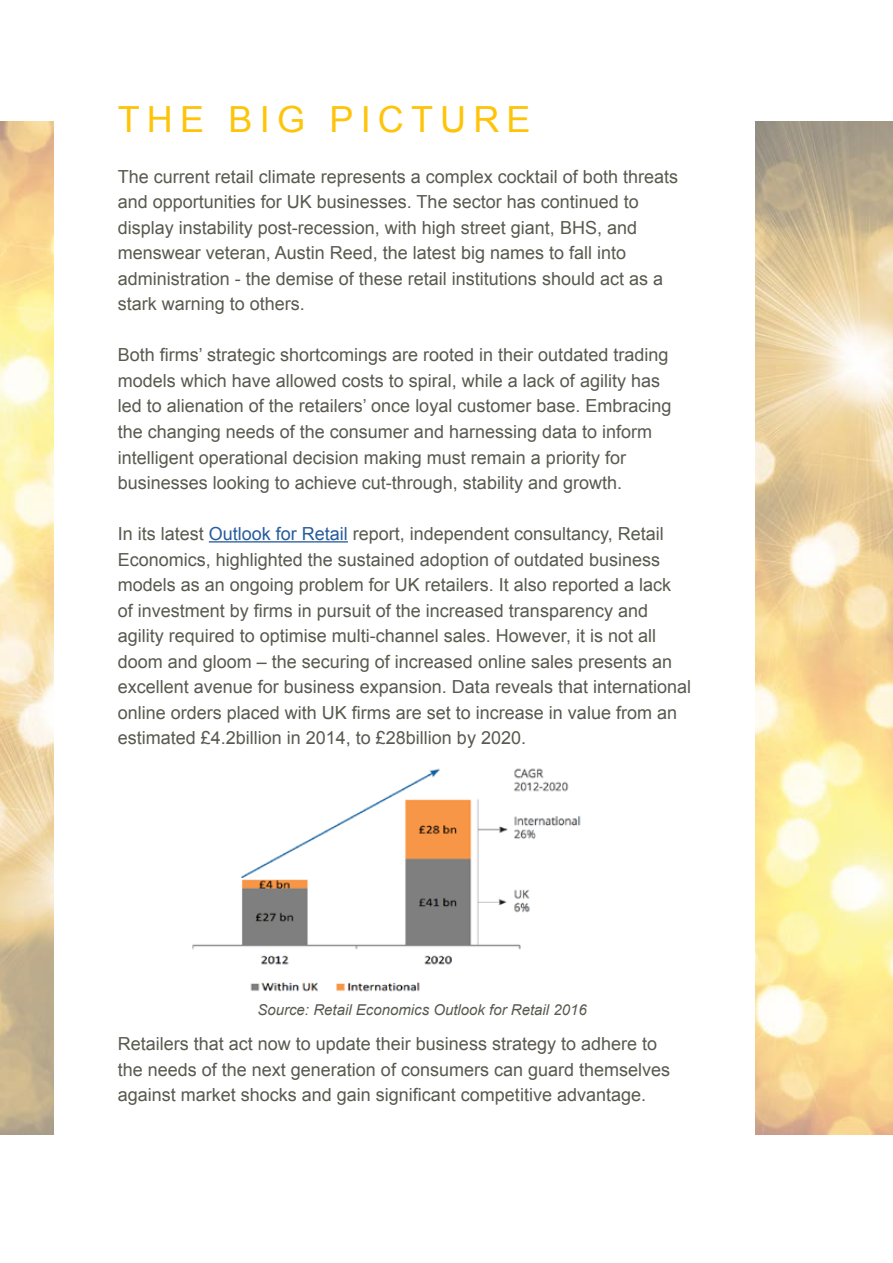
<style>
.page{position:relative;width:893px;height:1263px;background:#fff}
.page>*{position:absolute;margin:0;border:0;box-sizing:border-box;transform-origin:0 0}
.t1{font:36px "Arial";letter-spacing:.2em;color:#fdc40a}
.t2{font:18px/25.5px "Arial";color:#59594f}
.t3{font:italic 15px "Arial";color:#59594f}
.s1{color:#275b9b}
</style>
<div class="page">
<img style="left:0;top:121px;width:893px;height:1013px">
<div style="left:54px;top:54px;width:701px;height:1155px;background:#fff"></div>
<hr style="left:209px;top:541px;width:139px;height:1px;background:#275b9b">
<img style="left:192px;top:768px;width:389px;height:224px">
<h1 class="t1" style="left:118px;top:96px;width:414px">THE BIG PICTURE</h1>
<p class="t2" style="left:118px;top:164px;width:562px">The current retail climate represents a complex cocktail of both threats and opportunities for UK businesses. The sector has continued to display instability post-recession, with high street giant, BHS, and menswear veteran, Austin Reed, the latest big names to fall into administration - the demise of these retail institutions should act as a stark warning to others.</p>
<p class="t2" style="left:118px;top:343px;width:555px">Both firms’ strategic shortcomings are rooted in their outdated trading models which have allowed costs to spiral, while a lack of agility has led to alienation of the retailers’ once loyal customer base. Embracing the changing needs of the consumer and harnessing data to inform intelligent operational decision making must remain a priority for businesses looking to achieve cut-through, stability and growth.</p>
<p class="t2" style="left:118px;top:521px;width:575px">In its latest <span class="s1">Outlook for Retail</span> report, independent consultancy, Retail Economics, highlighted the sustained adoption of outdated business models as an ongoing problem for UK retailers. It also reported a lack<br>of investment by firms in pursuit of the increased transparency and agility required to optimise multi-channel sales. However, it is not all doom and gloom – the securing of increased online sales presents an excellent avenue for business expansion. Data reveals that international online orders placed with UK firms are set to increase in value from an estimated £4.2billion in 2014, to £28billion by 2020.</p>
<p class="t3" style="left:257px;top:999px;width:331px">Source: Retail Economics Outlook for Retail 2016</p>
<p class="t2" style="left:118px;top:1031px;width:554px">Retailers that act now to update their business strategy to adhere to the needs of the next generation of consumers can guard themselves against market shocks and gain significant competitive advantage.</p>
</div>
